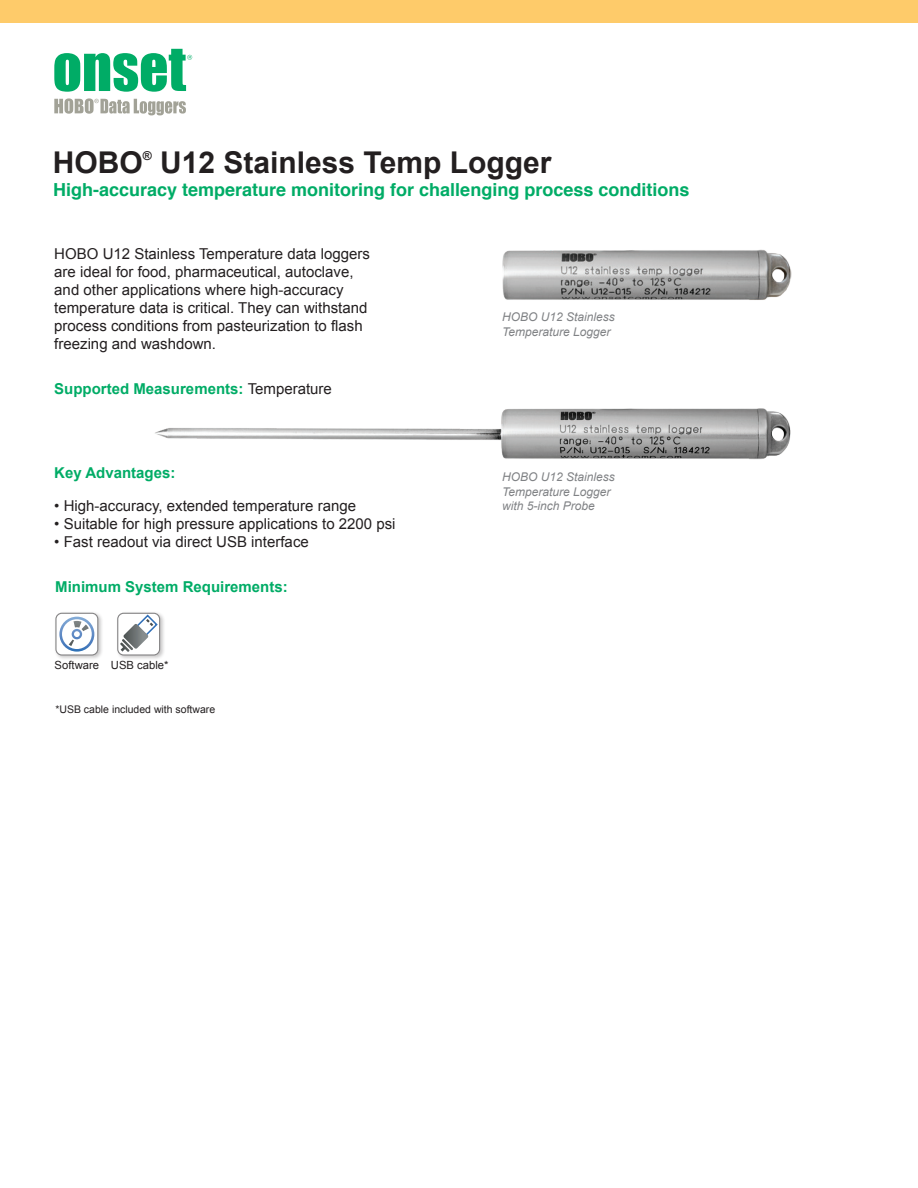
<style>
.page{position:relative;width:918px;height:1188px;background:#fff}
.page>*{position:absolute;margin:0;border:0;box-sizing:border-box;transform-origin:0 0}
.t1{font:700 30px "Arial";color:#231f20}
.t2{font:700 18px "Helvetica";color:#00ac66}
.t3{font:15px/18px "Arial";color:#231f20}
.t4{font:700 15px "Arial";color:#00ac66}
.t5{font:700 12.3px "Arial";color:#231f20}
.t6{font:italic 12px/14.4px "Arial";color:#808285}
.t7{font:11.25px "Arial";color:#231f20}
.t8{font:10.5px "Arial";color:#231f20}
.s1{font-weight:400;color:#231f20}
</style>
<div class="page">
<div style="left:0;top:0;width:918px;height:22px;background:#fecb6a"></div>
<svg style="left:54px;top:49px;width:138px;height:43px"></svg>
<svg style="left:54px;top:98px;width:132px;height:17px"></svg>
<img style="left:155px;top:409px;width:636px;height:51px">
<img style="left:502px;top:249px;width:290px;height:51px">
<div style="left:54px;top:611px;width:50px;height:50px;background:#231f20;opacity:.25"></div>
<div style="left:55px;top:613px;width:43px;height:43px;border:1px solid #848384;border-radius:6px"></div>
<svg style="left:56px;top:613px;width:42px;height:42px"></svg>
<div style="left:116px;top:611px;width:49px;height:50px;background:#231f20;opacity:.25"></div>
<div style="left:118px;top:613px;width:42px;height:42px;background:#fff;border-radius:6px"></div>
<div style="left:117px;top:613px;width:43px;height:43px;border:1px solid #848384;border-radius:6px"></div>
<svg style="left:120px;top:613px;width:39px;height:39px"></svg>
<p class="t1" style="left:53px;top:146px;width:92px">HOBO</p>
<p class="t5" style="left:143px;top:149px;width:11px">®</p>
<p class="t1" style="left:160px;top:146px;width:393px">U12 Stainless Temp Logger</p>
<p class="t2" style="left:53px;top:175px;width:638px">High-accuracy temperature monitoring for challenging process conditions</p>
<p class="t3" style="left:54px;top:245px;width:317px">HOBO U12 Stainless Temperature data loggers are ideal for food, pharmaceutical, autoclave, and other applications where high-accuracy temperature data is critical. They can withstand process conditions from pasteurization to flash freezing and washdown.</p>
<p class="t4" style="left:54px;top:381px;width:279px">Supported Measurements: <span class="s1">Temperature</span></p>
<p class="t4" style="left:54px;top:465px;width:123px">Key Advantages:</p>
<p class="t3" style="left:54px;top:497px;width:303px">• High-accuracy, extended temperature range</p>
<p class="t3" style="left:54px;top:515px;width:343px">• Suitable for high pressure applications to 2200 psi</p>
<p class="t3" style="left:54px;top:533px;width:256px">• Fast readout via direct USB interface</p>
<p class="t4" style="left:55px;top:578px;width:234px">Minimum System Requirements:</p>
<p class="t7" style="left:55px;top:658px;width:46px">Software</p>
<p class="t7" style="left:111px;top:658px;width:59px">USB cable*</p>
<p class="t8" style="left:55px;top:704px;width:161px">*USB cable included with software</p>
<p class="t6" style="left:502px;top:310px;width:114px">HOBO U12 Stainless<br>Temperature Logger</p>
<p class="t6" style="left:502px;top:470px;width:114px">HOBO U12 Stainless</p>
<p class="t6" style="left:502px;top:484px;width:110px">Temperature Logger</p>
<p class="t6" style="left:502px;top:498px;width:94px">with 5-inch Probe</p>
</div>
